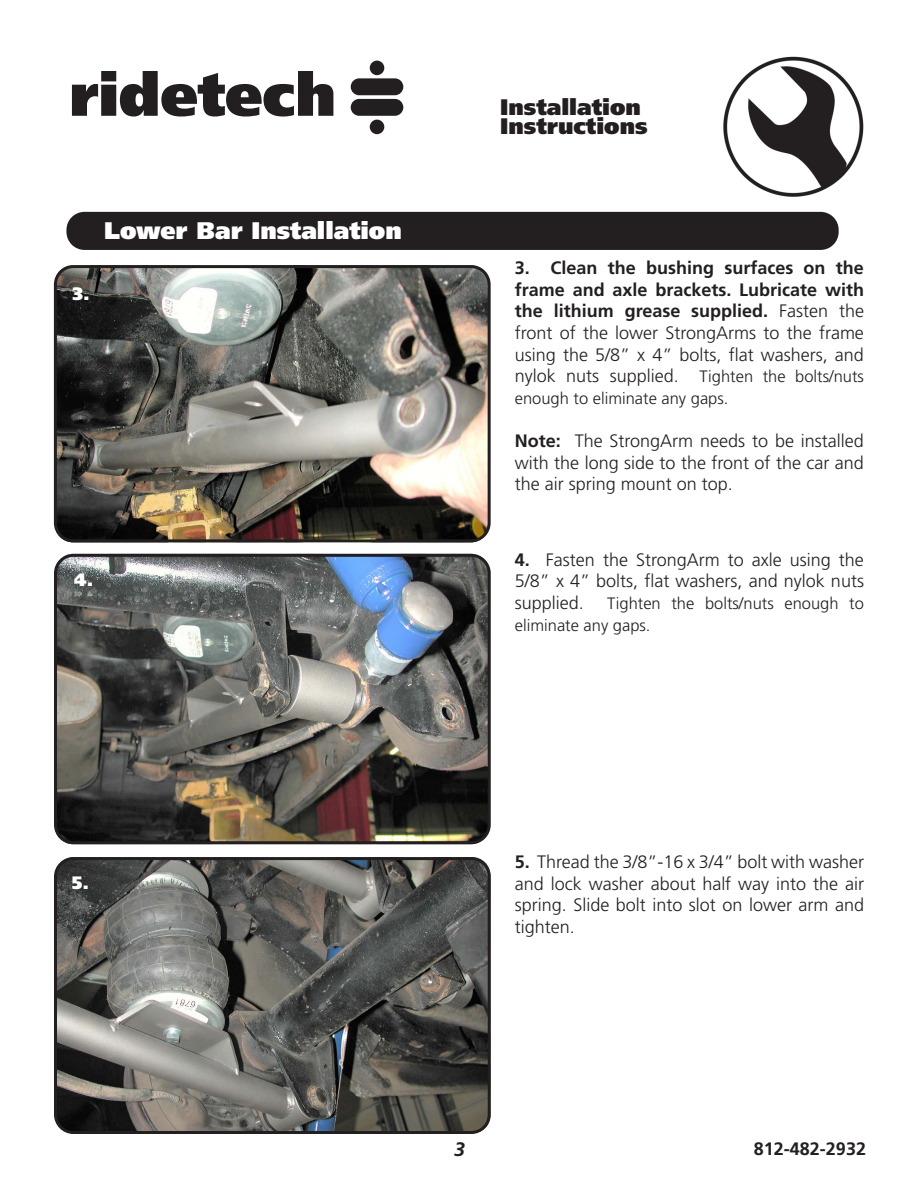
<style>
.page{position:relative;width:918px;height:1188px;background:#fff}
.page>*{position:absolute;margin:0;border:0;box-sizing:border-box;transform-origin:0 0}
.t1{font:900 24px "Frutiger LT Pro";color:#fff}
.t2{font:900 22.5px/19.5px "Frutiger LT Pro";color:#231f20}
.t3{font:italic 700 19.5px "Frutiger LT Pro";color:#231f20}
.t4{font:300 18px/21.6px "Frutiger LT Pro";color:#231f20;text-align:justify}
.t5{font:700 18px/21.6px "Frutiger LT Pro";color:#231f20;text-align:justify}
.t6{font:900 18px "Frutiger LT Pro";color:#fff}
.t7{font:300 16.5px/21.6px "Frutiger LT Pro";color:#231f20}
.s1{font-weight:300}
.s2{font-size:18px}
.s3{font-weight:700}
</style>
<div class="page">
<img style="left:723px;top:56px;width:141px;height:141px">
<svg style="left:72px;top:71px;width:261px;height:46px"></svg>
<div style="left:351px;top:78px;width:52px;height:17px;background:#231f20;border-radius:8px"></div>
<div style="left:351px;top:99px;width:52px;height:17px;background:#231f20;border-radius:8px"></div>
<div style="left:370px;top:61px;width:14px;height:14px;background:#231f20;border-radius:50%"></div>
<div style="left:370px;top:120px;width:14px;height:14px;background:#231f20;border-radius:50%"></div>
<img style="left:58px;top:857px;width:429px;height:273px">
<img style="left:58px;top:554px;width:429px;height:290px">
<img style="left:55px;top:265px;width:432px;height:277px">
<div style="left:66px;top:212px;width:773px;height:38px;background:#231f20;border-radius:18px"></div>
<div style="left:54px;top:857px;width:437px;height:277px;border:3px solid #231f20;border-radius:18px"></div>
<div style="left:54px;top:265px;width:437px;height:277px;border:3px solid #231f20;border-radius:18px"></div>
<div style="left:54px;top:554px;width:437px;height:290px;border:3px solid #231f20;border-radius:18px"></div>
<h1 class="t1" style="left:104px;top:216px;width:299px">Lower Bar Installation</h1>
<p class="t6" style="left:73px;top:282px;width:19px">3.</p>
<p class="t6" style="left:74px;top:569px;width:21px">4.</p>
<p class="t2" style="left:500px;top:97px;width:149px">Installation<br>Instructions</p>
<p class="t5" style="left:515px;top:257px;width:351px">3. Clean the bushing surfaces on the frame and axle brackets. Lubricate with the lithium grease supplied. <span class="s1">Fasten the front of the lower StrongArms to the frame using the 5/8” x 4” bolts, flat washers, and</span></p>
<p class="t7" style="left:515px;top:366px;width:351px"><span class="s2">nylok nuts supplied.</span> Tighten the bolts/nuts enough to eliminate any gaps.</p>
<p class="t4" style="left:515px;top:430px;width:351px"><span class="s3">Note:</span> The StrongArm needs to be installed with the long side to the front of the car and the air spring mount on top.</p>
<p class="t4" style="left:515px;top:549px;width:351px"><span class="s3">4.</span> Fasten the StrongArm to axle using the 5/8” x 4” bolts, flat washers, and nylok nuts supplied.</p>
<p class="t7" style="left:515px;top:593px;width:351px;text-indent:92px">Tighten the bolts/nuts enough to eliminate any gaps.</p>
<p class="t6" style="left:72px;top:872px;width:19px">5.</p>
<p class="t4" style="left:515px;top:851px;width:351px"><span class="s3">5.</span> Thread the 3/8”-16 x 3/4” bolt with washer and lock washer about half way into the air spring. Slide bolt into slot on lower arm and tighten.</p>
<p class="t3" style="left:454px;top:1138px;width:12px">3</p>
<p class="t5" style="left:754px;top:1138px;width:114px">812-482-2932</p>
</div>
